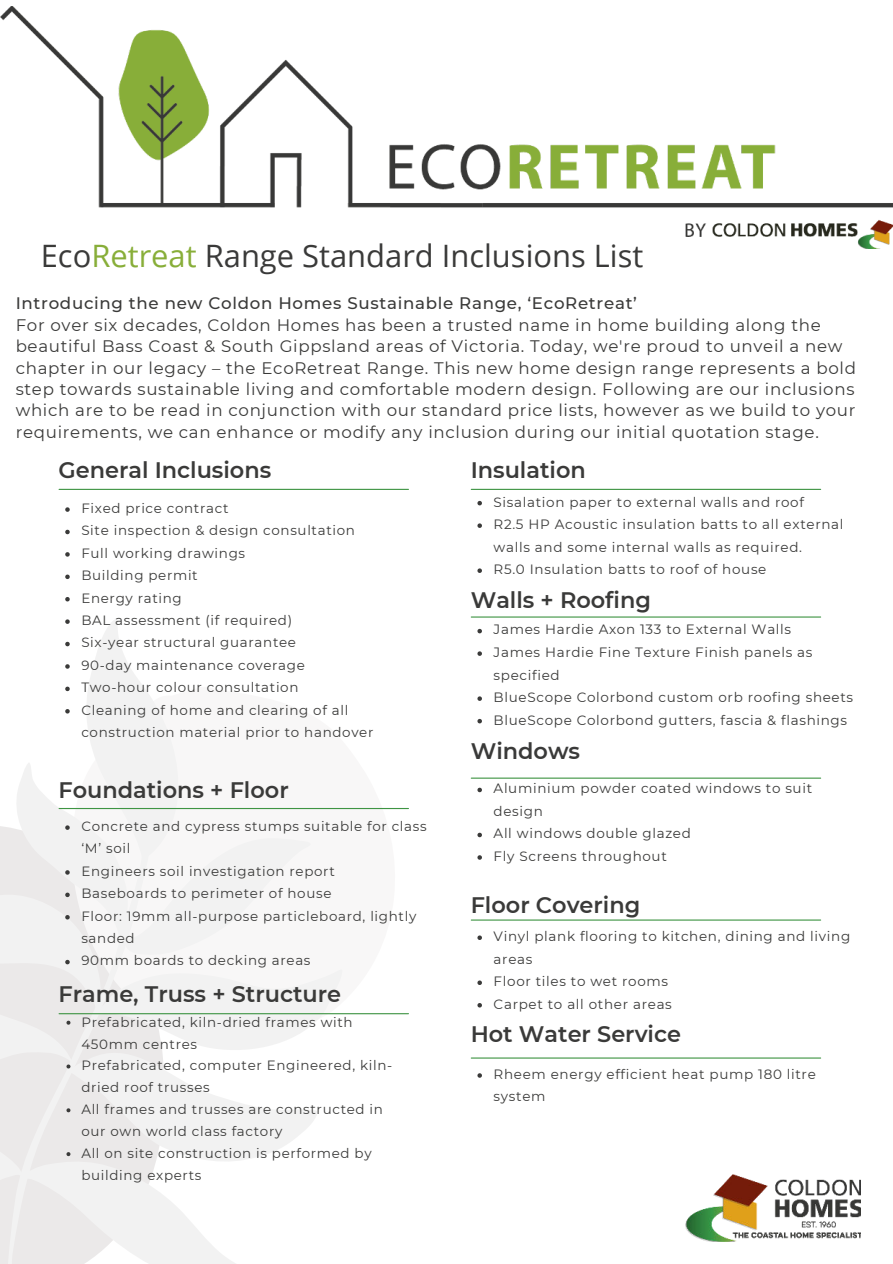
<style>
.page{position:relative;width:893px;height:1264px;background:#fff}
.page>*{position:absolute;margin:0;border:0;box-sizing:border-box;transform-origin:0 0}
.t1{font:30.9px "Open Sans";color:#3a3a39}
.t2{font:600 22.35px "Montserrat";color:#3a3a39}
.t3{font:16.65px/21.3px "Montserrat";letter-spacing:.04em;color:#3a3a39}
.t4{font:500 16.65px "Montserrat";letter-spacing:.04em;color:#3a3a39}
.t5{font:13.5px/22.4px "Montserrat";letter-spacing:.05em;color:#3a3a39}
.s1{color:#88ae39}
</style>
<div class="page">
<hr style="left:59px;top:489px;width:349px;height:1px;background:#3e9443">
<hr style="left:59px;top:808px;width:349px;height:1px;background:#3e9443">
<hr style="left:471px;top:489px;width:349px;height:1px;background:#3e9443">
<img style="left:685px;top:1174px;width:175px;height:67px">
<hr style="left:59px;top:1013px;width:349px;height:1px;background:#3e9443">
<hr style="left:471px;top:616px;width:349px;height:1px;background:#3e9443">
<hr style="left:471px;top:777px;width:349px;height:1px;background:#3e9443">
<hr style="left:471px;top:919px;width:349px;height:1px;background:#3e9443">
<hr style="left:471px;top:1057px;width:349px;height:1px;background:#3e9443">
<img style="left:0;top:6px;width:892px;height:242px">
<svg style="left:65px;top:507px;width:5px;height:5px"></svg>
<svg style="left:65px;top:529px;width:5px;height:5px"></svg>
<svg style="left:65px;top:552px;width:5px;height:4px"></svg>
<svg style="left:65px;top:574px;width:5px;height:5px"></svg>
<svg style="left:65px;top:597px;width:5px;height:4px"></svg>
<svg style="left:477px;top:501px;width:5px;height:4px"></svg>
<svg style="left:477px;top:523px;width:5px;height:5px"></svg>
<svg style="left:477px;top:568px;width:5px;height:5px"></svg>
<svg style="left:0;top:619px;width:342px;height:644px"></svg>
<svg style="left:477px;top:629px;width:5px;height:4px"></svg>
<svg style="left:477px;top:651px;width:5px;height:5px"></svg>
<svg style="left:477px;top:696px;width:5px;height:5px"></svg>
<svg style="left:477px;top:719px;width:5px;height:4px"></svg>
<svg style="left:477px;top:787px;width:5px;height:5px"></svg>
<svg style="left:477px;top:832px;width:5px;height:5px"></svg>
<svg style="left:477px;top:855px;width:5px;height:4px"></svg>
<svg style="left:477px;top:935px;width:5px;height:5px"></svg>
<svg style="left:477px;top:980px;width:5px;height:5px"></svg>
<svg style="left:477px;top:1003px;width:5px;height:4px"></svg>
<svg style="left:477px;top:1073px;width:5px;height:4px"></svg>
<h1 class="t1" style="left:41px;top:235px;width:604px">Eco<span class="s1">Retreat</span> Range Standard Inclusions List</h1>
<p class="t4" style="left:16px;top:292px;width:622px">Introducing the new Coldon Homes Sustainable Range, ‘EcoRetreat’</p>
<p class="t3" style="left:16px;top:313px;width:841px">For over six decades, Coldon Homes has been a trusted name in home building along the beautiful Bass Coast &amp; South Gippsland areas of Victoria. Today, we're proud to unveil a new chapter in our legacy – the EcoRetreat Range. This new home design range represents a bold step towards sustainable living and comfortable modern design. Following are our inclusions which are to be read in conjunction with our standard price lists, however as we build to your requirements, we can enhance or modify any inclusion during our initial quotation stage.</p>
<h2 class="t2" style="left:58px;top:454px;width:214px">General Inclusions</h2>
<h2 class="t2" style="left:470px;top:454px;width:117px">Insulation</h2>
<p class="t5" style="left:81px;top:496px;width:293px">Fixed price contract<br>Site inspection &amp; design consultation<br>Full working drawings<br>Building permit<br>Energy rating<br>BAL assessment (if required)<br>Six-year structural guarantee<br>90-day maintenance coverage<br>Two-hour colour consultation<br>Cleaning of home and clearing of all construction material prior to handover</p>
<p class="t5" style="left:493px;top:490px;width:351px">Sisalation paper to external walls and roof<br>R2.5 HP Acoustic insulation batts to all external walls and some internal walls as required.<br>R5.0 Insulation batts to roof of house</p>
<h2 class="t2" style="left:470px;top:584px;width:182px">Walls + Roofing</h2>
<p class="t5" style="left:493px;top:618px;width:361px">James Hardie Axon 133 to External Walls<br>James Hardie Fine Texture Finish panels as specified<br>BlueScope Colorbond custom orb roofing sheets BlueScope Colorbond gutters, fascia &amp; flashings</p>
<h2 class="t2" style="left:470px;top:735px;width:111px">Windows</h2>
<p class="t5" style="left:493px;top:776px;width:320px">Aluminium powder coated windows to suit design<br>All windows double glazed<br>Fly Screens throughout</p>
<h2 class="t2" style="left:470px;top:889px;width:171px">Floor Covering</h2>
<p class="t5" style="left:493px;top:924px;width:358px">Vinyl plank flooring to kitchen, dining and living areas<br>Floor tiles to wet rooms<br>Carpet to all other areas</p>
<h2 class="t2" style="left:470px;top:1018px;width:212px">Hot Water Service</h2>
<p class="t5" style="left:493px;top:1062px;width:324px">Rheem energy efficient heat pump 180 litre system</p>
<h2 class="t2" style="left:58px;top:774px;width:232px">Foundations + Floor</h2>
<p class="t5" style="left:81px;top:814px;width:347px">Concrete and cypress stumps suitable for class ‘M’ soil<br>Engineers soil investigation report<br>Baseboards to perimeter of house<br>Floor: 19mm all-purpose particleboard, lightly sanded<br>90mm boards to decking areas</p>
<h2 class="t2" style="left:58px;top:977px;width:284px">Frame, Truss + Structure</h2>
<p class="t5" style="left:81px;top:1010px;width:312px;line-height:21.9px">Prefabricated, kiln-dried frames with<br>450mm centres<br>Prefabricated, computer Engineered, kiln&shy;dried roof trusses<br>All frames and trusses are constructed in our own world class factory<br>All on site construction is performed by building experts</p>
</div>
